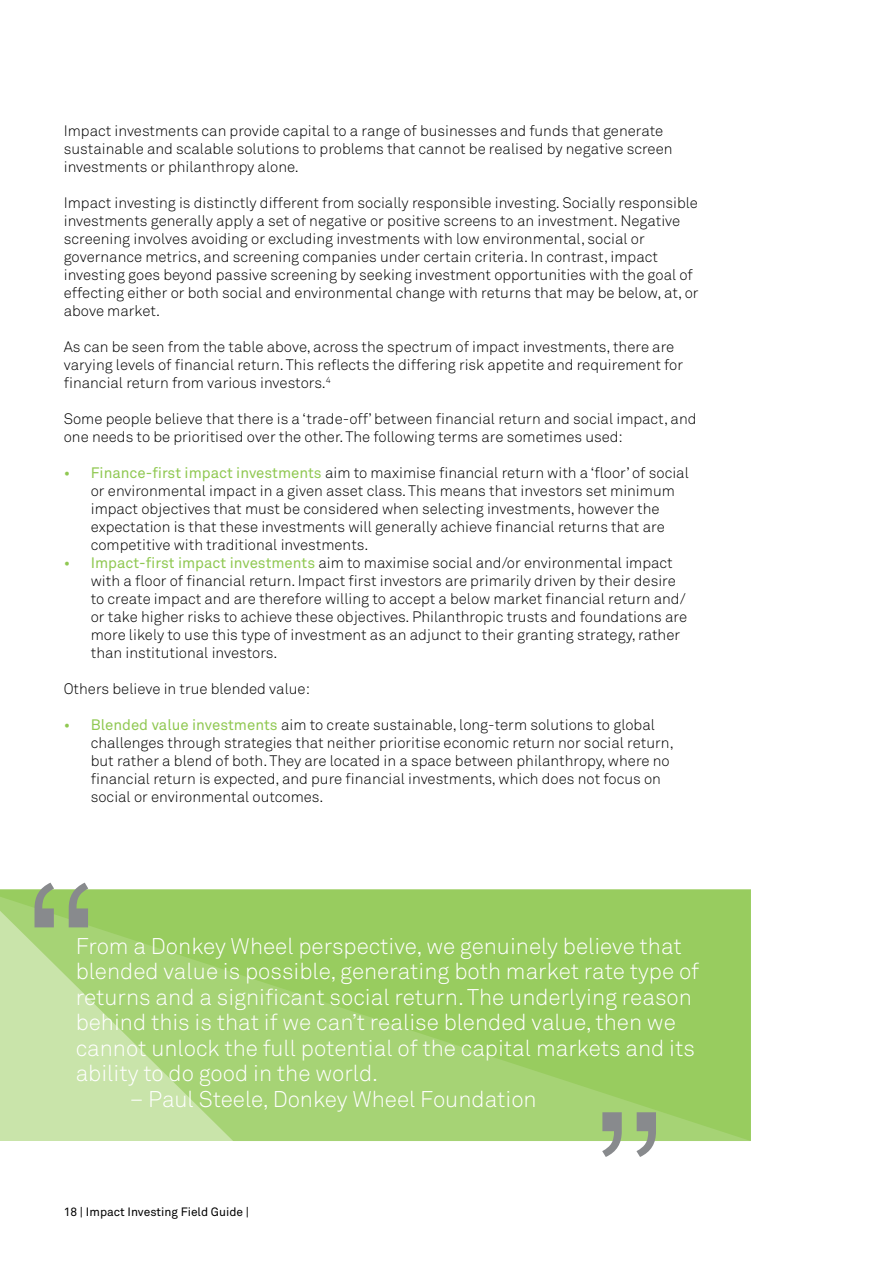
<style>
.page{position:relative;width:893px;height:1263px;background:#fff}
.page>*{position:absolute;margin:0;border:0;box-sizing:border-box;transform-origin:0 0}
.t1{font:210px "Akkurat Light Pro";color:#888a8d}
.t2{font:22.5px/25.5px "Akkurat Light Pro";color:#fff}
.t3{font:15px/18px "Akkurat Light Pro";color:#000}
.t4{font:12px "Akkurat Pro";color:#000}
.s1{font-family:"Akkurat Pro";color:#90c852}
</style>
<div class="page">
<svg style="left:0;top:890px;width:751px;height:251px;background:#a3d170"></svg>
<p class="t3" style="left:64px;top:122px;width:610px">Impact investments can provide capital to a range of businesses and funds that generate sustainable and scalable solutions to problems that cannot be realised by negative screen investments or philanthropy alone.</p>
<p class="t3" style="left:64px;top:194px;width:636px">Impact investing is distinctly different from socially responsible investing. Socially responsible investments generally apply a set of negative or positive screens to an investment. Negative screening involves avoiding or excluding investments with low environmental, social or governance metrics, and screening companies under certain criteria. In contrast, impact investing goes beyond passive screening by seeking investment opportunities with the goal of effecting either or both social and environmental change with returns that may be below, at, or above market.</p>
<p class="t3" style="left:64px;top:338px;width:621px">As can be seen from the table above, across the spectrum of impact investments, there are varying levels of financial return. This reflects the differing risk appetite and requirement for financial return from various investors.<sup>4</sup></p>
<p class="t3" style="left:64px;top:410px;width:634px">Some people believe that there is a ‘trade-off’ between financial return and social impact, and one needs to be prioritised over the other. The following terms are sometimes used:</p>
<p class="t3" style="left:91px;top:464px;width:600px;text-indent:-27px"><span class="s1">• Finance-first impact investments</span> aim to maximise financial return with a ‘floor’ of social or environmental impact in a given asset class. This means that investors set minimum impact objectives that must be considered when selecting investments, however the expectation is that these investments will generally achieve financial returns that are competitive with traditional investments.</p>
<p class="t3" style="left:91px;top:554px;width:598px;text-indent:-27px"><span class="s1">• Impact-first impact investments</span> aim to maximise social and/or environmental impact with a floor of financial return. Impact first investors are primarily driven by their desire to create impact and are therefore willing to accept a below market financial return and/ or take higher risks to achieve these objectives. Philanthropic trusts and foundations are more likely to use this type of investment as an adjunct to their granting strategy, rather than institutional investors.</p>
<p class="t3" style="left:64px;top:680px;width:248px">Others believe in true blended value:</p>
<p class="t3" style="left:91px;top:716px;width:584px;text-indent:-27px"><span class="s1">• Blended value investments</span> aim to create sustainable, long-term solutions to global challenges through strategies that neither prioritise economic return nor social return, but rather a blend of both. They are located in a space between philanthropy, where no financial return is expected, and pure financial investments, which does not focus on social or environmental outcomes.</p>
<h1 class="t1" style="left:20px;top:837px;width:83px">“</h1>
<p class="t2" style="left:76px;top:933px;width:625px">From a Donkey Wheel perspective, we genuinely believe that blended value is possible, generating both market rate type of returns and a significant social return. The underlying reason behind this is that if we can’t realise blended value, then we cannot unlock the full potential of the capital markets and its ability to do good in the world.</p>
<h2 class="t2" style="left:130px;top:1086px;width:409px">– Paul Steele, Donkey Wheel Foundation</h2>
<h1 class="t1" style="left:589px;top:1063px;width:80px">”</h1>
<p class="t4" style="left:64px;top:1205px;width:187px">18 | Impact Investing Field Guide |</p>
</div>
